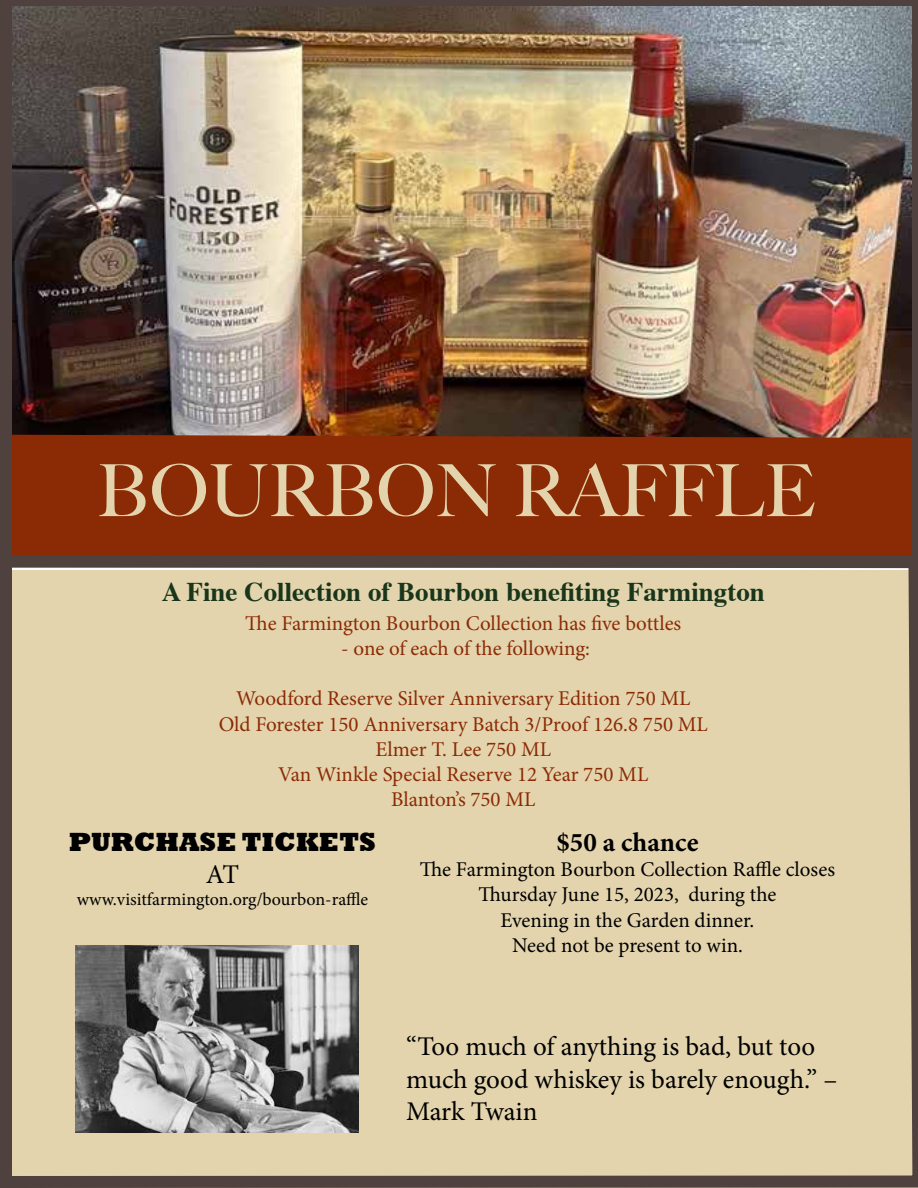
<style>
.page{position:relative;width:918px;height:1188px;background:#fff}
.page>*{position:absolute;margin:0;border:0;box-sizing:border-box;transform-origin:0 0}
.t1{font:500 72px "Big Caslon";color:#e3d4ad}
.t2{font:27px/32.4px "Minion Pro";letter-spacing:-.005em;color:#000}
.t3{font:700 27px "Times";color:#19361b}
.t4{font:800 27px "Rockwell";color:#000}
.t5{font:700 27px "Minion Pro";color:#000}
.t6{font:21px/25.2px "Minion Pro";color:#8b2b05;text-align:center}
.t7{font:21px/25.2px "Minion Pro";color:#000;text-align:center}
.t8{font:18px "Minion Pro";color:#000}
</style>
<div class="page">
<div style="left:0;top:568px;width:918px;height:620px;background:#e3d4ad"></div>
<img style="left:0;top:0;width:918px;height:568px">
<img style="left:76px;top:945px;width:283px;height:188px">
<h1 class="t1" style="left:96px;top:432px;width:720px">BOURBON RAFFLE</h1>
<p class="t3" style="left:162px;top:566px;width:605px">A Fine Collection of Bourbon benefiting Farmington</p>
<p class="t6" style="left:245px;top:611px;width:438px">The Farmington Bourbon Collection has five bottles</p>
<p class="t6" style="left:341px;top:636px;width:250px">- one of each of the following:</p>
<p class="t6" style="left:219px;top:686px;width:491px">Woodford Reserve Silver Anniversary Edition 750 ML Old Forester 150 Anniversary Batch 3/Proof 126.8 750 ML Elmer T. Lee 750 ML<br>Van Winkle Special Reserve 12 Year 750 ML<br>Blanton’s 750 ML</p>
<p class="t5" style="left:556px;top:823px;width:144px">$50 a chance</p>
<p class="t7" style="left:420px;top:857px;width:417px">The Farmington Bourbon Collection Raffle closes Thursday June 15, 2023, during the<br>Evening in the Garden dinner.<br>Need not be present to win.</p>
<p class="t4" style="left:69px;top:826px;width:309px">PURCHASE TICKETS</p>
<p class="t2" style="left:206px;top:859px;width:35px">AT</p>
<p class="t8" style="left:77px;top:887px;width:293px">www.visitfarmington.org/bourbon-raffle</p>
<p class="t2" style="left:406px;top:1031px;width:433px">“Too much of anything is bad, but too much good whiskey is barely enough.” –<br>Mark Twain</p>
</div>
